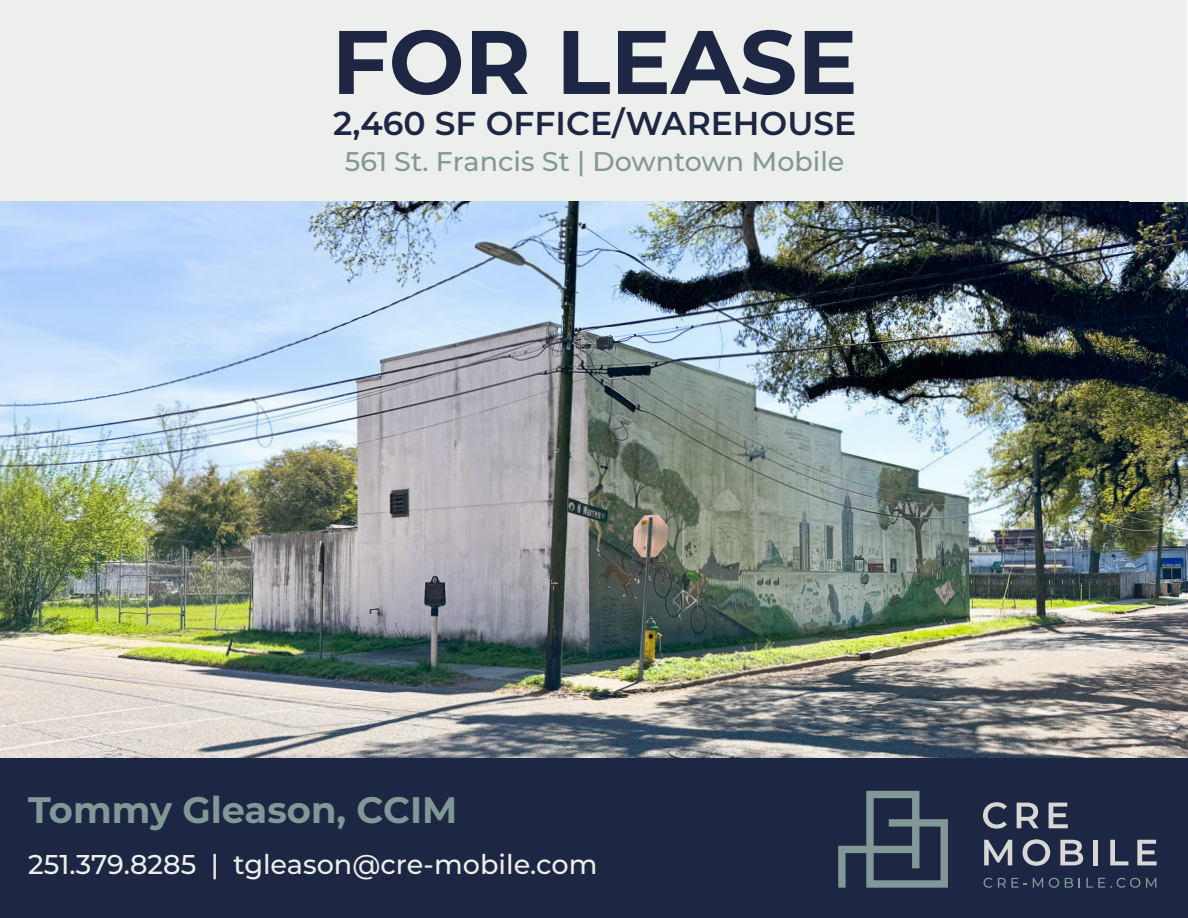
<style>
.page{position:relative;width:1188px;height:918px;background:#fff}
.page>*{position:absolute;margin:0;border:0;box-sizing:border-box;transform-origin:0 0}
.t1{font:700 90px "Montserrat";color:#1d2743}
.t2{font:700 36.9px "Montserrat";color:#829896}
.t3{font:600 33px "Montserrat";color:#1d2743}
.t4{font:500 27.15px "Montserrat";color:#edefec}
.t5{font:500 27px "Montserrat";color:#829896}
</style>
<div class="page">
<div style="left:0;top:758px;width:1188px;height:160px;background:#1d2743"></div>
<div style="left:0;top:0;width:1187px;height:202px;background:#edefec"></div>
<svg style="left:984px;top:878px;width:8px;height:10px"></svg>
<svg style="left:998px;top:878px;width:29px;height:10px"></svg>
<svg style="left:1033px;top:878px;width:10px;height:10px"></svg>
<svg style="left:1049px;top:878px;width:10px;height:10px"></svg>
<svg style="left:1065px;top:878px;width:8px;height:10px"></svg>
<svg style="left:1086px;top:878px;width:54px;height:10px"></svg>
<svg style="left:1146px;top:878px;width:10px;height:10px"></svg>
<svg style="left:838px;top:791px;width:110px;height:97px"></svg>
<svg style="left:983px;top:802px;width:24px;height:27px"></svg>
<svg style="left:1017px;top:803px;width:22px;height:25px"></svg>
<svg style="left:1049px;top:803px;width:19px;height:25px"></svg>
<svg style="left:984px;top:840px;width:28px;height:25px"></svg>
<svg style="left:1023px;top:839px;width:27px;height:27px"></svg>
<svg style="left:1060px;top:840px;width:23px;height:25px"></svg>
<div style="left:1093px;top:840px;width:5px;height:25px;background:#d9d7d5"></div>
<svg style="left:1110px;top:840px;width:18px;height:25px"></svg>
<svg style="left:1137px;top:840px;width:20px;height:25px"></svg>
<img style="left:0;top:202px;width:1188px;height:556px">
<p class="t1" style="left:332px;top:-3px;width:527px">FOR LEASE</p>
<p class="t3" style="left:333px;top:99px;width:525px">2,460 SF OFFICE/WAREHOUSE</p>
<p class="t5" style="left:345px;top:143px;width:501px">561 St. Francis St | Downtown Mobile</p>
<p class="t2" style="left:28px;top:784px;width:431px">Tommy Gleason, CCIM</p>
<p class="t4" style="left:28px;top:846px;width:571px">251.379.8285 | tgleason@cre-mobile.com</p>
</div>
